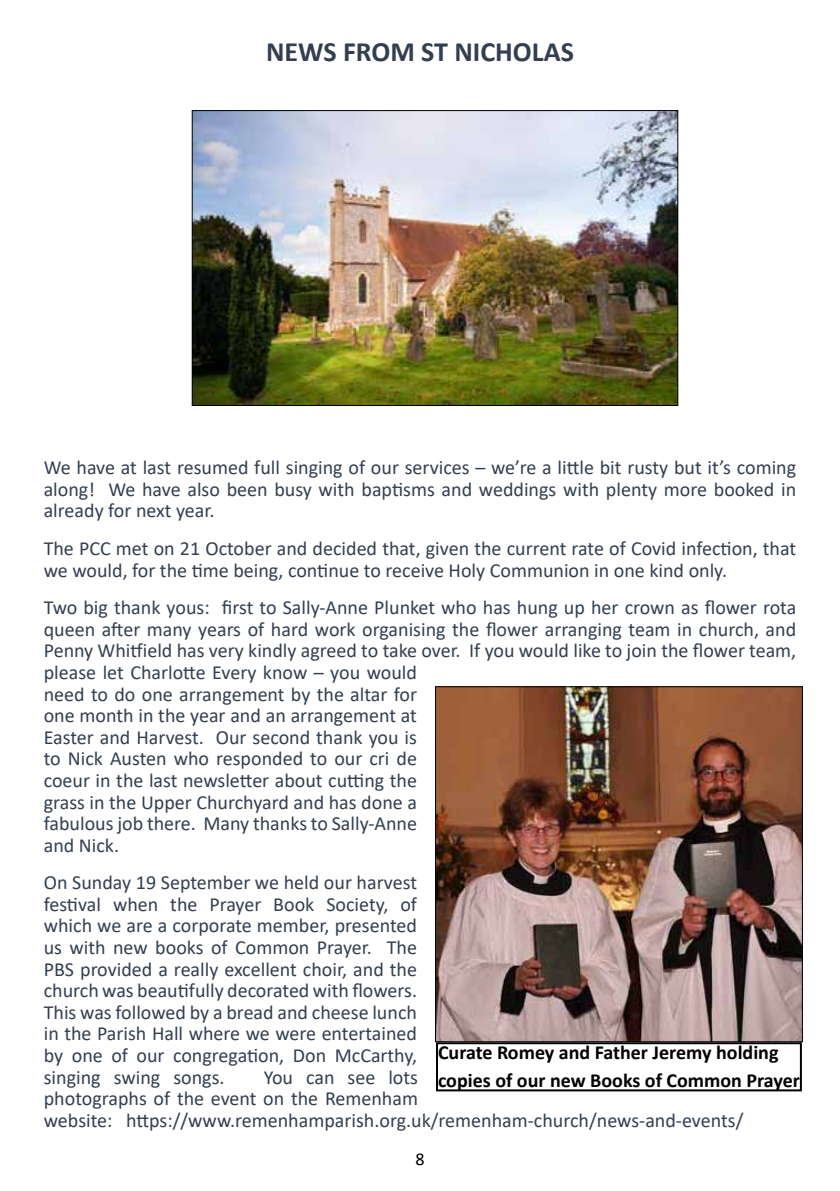
<style>
.page{position:relative;width:840px;height:1191px;background:#fff}
.page>*{position:absolute;margin:0;border:0;box-sizing:border-box;transform-origin:0 0}
.t1{font:700 28px "Calibri";color:#333f50}
.t2{font:20px/21.6px "Calibri";color:#333f50}
.t3{font:700 20px/28px "Calibri";color:#000}
.t4{font:18px "Calibri";color:#000}
</style>
<div class="page">
<img style="left:194px;top:112px;width:482px;height:292px">
<div style="left:192px;top:110px;width:486px;height:296px;border:1px solid #000"></div>
<img style="left:437px;top:688px;width:363px;height:352px">
<div style="left:435px;top:686px;width:367px;height:356px;border:1px solid #000"></div>
<div style="left:436px;top:1042px;width:365px;height:49px;border:2px solid #000"></div>
<h1 class="t1" style="left:266px;top:32px;width:309px">NEWS FROM ST NICHOLAS</h1>
<p class="t2" style="left:44px;top:456px;width:753px;text-align:justify">We have at last resumed full singing of our services – we’re a little bit rusty but it’s coming along! We have also been busy with baptisms and weddings with plenty more booked in already for next year.</p>
<p class="t2" style="left:44px;top:537px;width:753px">The PCC met on 21 October and decided that, given the current rate of Covid infection, that we would, for the time being, continue to receive Holy Communion in one kind only.</p>
<p class="t2" style="left:44px;top:596px;width:753px">Two big thank yous: first to Sally-Anne Plunket who has hung up her crown as flower rota queen after many years of hard work organising the flower arranging team in church, and Penny Whitfield has very kindly agreed to take over. If you would like to join the flower team, please let Charlotte Every know – you would<br>need to do one arrangement by the altar for<br>one month in the year and an arrangement at<br>Easter and Harvest. Our second thank you is<br>to Nick Austen who responded to our cri de<br>coeur in the last newsletter about cutting the<br>grass in the Upper Churchyard and has done a<br>fabulous job there. Many thanks to Sally-Anne<br>and Nick.</p>
<p class="t2" style="left:44px;top:871px;width:374px;text-align:justify">On Sunday 19 September we held our harvest festival when the Prayer Book Society, of which we are a corporate member, presented us with new books of Common Prayer. The PBS provided a really excellent choir, and the church was beautifully decorated with flowers.<br>This was followed by a bread and cheese lunch in the Parish Hall where we were entertained by one of our congregation, Don McCarthy, singing swing songs.</p>
<p class="t3" style="left:438px;top:1038px;width:363px">Curate Romey and Father Jeremy holding copies of our new Books of Common Prayer</p>
<p class="t2" style="left:44px;top:1065px;width:700px;text-indent:220px">You can see lots<br>photographs of the event on the Remenham<br>website: https://www.remenhamparish.org.uk/remenham-church/news-and-events/</p>
<p class="t4" style="left:415px;top:1146px;width:11px">8</p>
</div>
